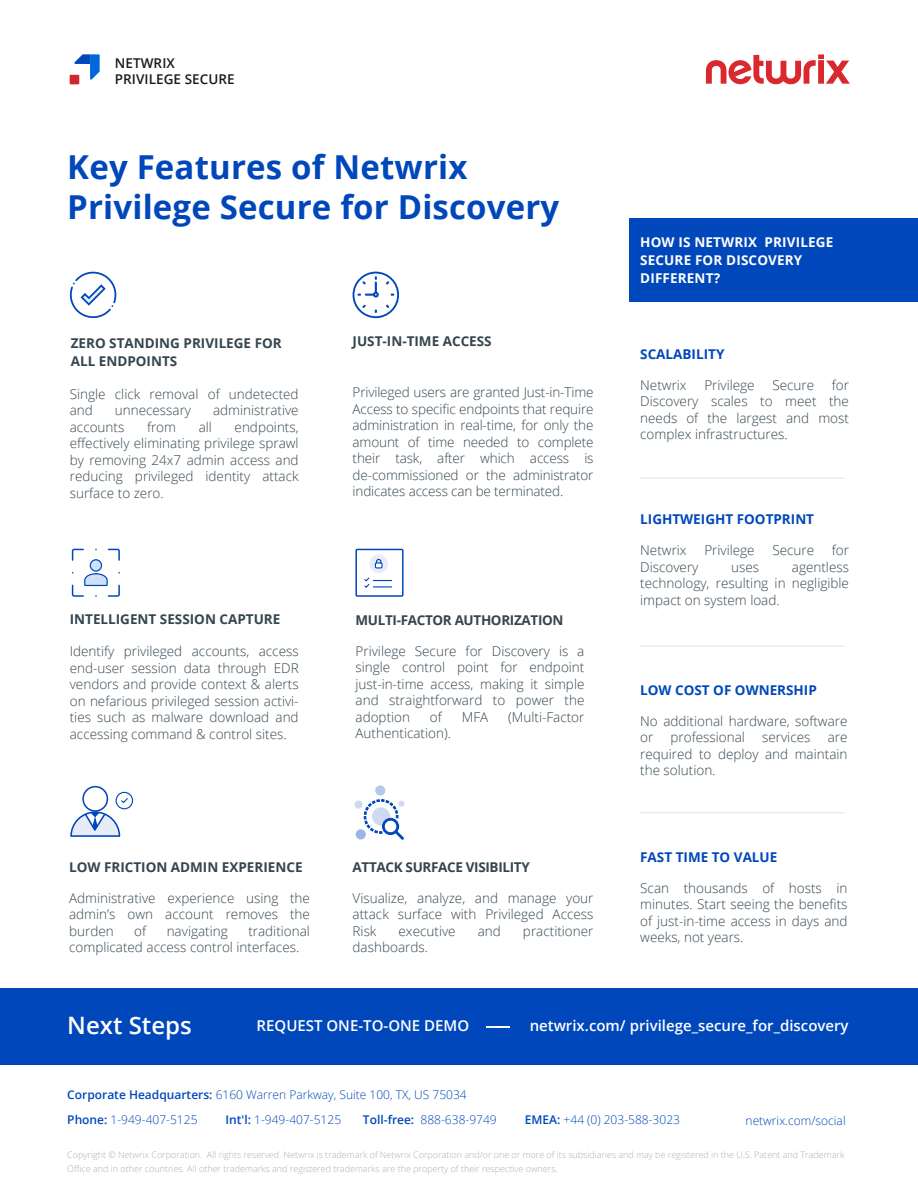
<style>
.page{position:relative;width:918px;height:1188px;background:#fff}
.page>*{position:absolute;margin:0;border:0;box-sizing:border-box;transform-origin:0 0}
.t1{font:700 33px/39.6px "Open Sans";letter-spacing:.005em;color:#0047bb}
.t2{font:600 24px "Open Sans";color:#fff}
.t3{font:600 15px "Open Sans";color:#fff}
.t4{font:300 13.5px/16.5px "Open Sans";color:#34454f;text-align:justify}
.t5{font:700 13.5px/18px "Open Sans";color:#34454f}
.t6{font:700 13.5px "Open Sans";color:#0047bb}
.t7{font:700 13.5px/18px "Open Sans";letter-spacing:.01em;color:#fff}
.t8{font:700 13.5px "Open Sans";letter-spacing:-.025em;color:#34454f}
.t9{font:600 13.5px/16.2px "Open Sans";letter-spacing:.005em;color:#171a1d}
.t10{font:300 12px/24.9px "Open Sans";color:#0047bb}
.t11{font:300 9px/13.5px "Open Sans";color:#aab1b6}
.s1{font-weight:600}
</style>
<div class="page">
<div style="left:82px;top:786px;width:26px;height:26px;border:2px solid #0047bb;border-radius:50%"></div>
<svg style="left:70px;top:811px;width:51px;height:26px"></svg>
<svg style="left:116px;top:792px;width:17px;height:17px"></svg>
<div style="left:116px;top:792px;width:17px;height:17px;border:1px solid #0047bb;border-radius:50%"></div>
<svg style="left:120px;top:797px;width:9px;height:7px"></svg>
<div style="left:630px;top:218px;width:288px;height:83px;background:#0047bb"></div>
<hr style="left:640px;top:478px;width:205px;height:1px;background:#e6e6e6">
<hr style="left:640px;top:645px;width:205px;height:2px;background:#e6e6e6">
<hr style="left:640px;top:812px;width:205px;height:1px;background:#e6e6e6">
<svg style="left:363px;top:799px;width:41px;height:41px"></svg>
<div style="left:354px;top:801px;width:9px;height:8px;background:#cddaf1;border-radius:50%"></div>
<div style="left:375px;top:785px;width:10px;height:11px;background:#b3c8ea;border-radius:50%"></div>
<div style="left:398px;top:801px;width:7px;height:6px;background:#cddaf1;border-radius:50%"></div>
<svg style="left:356px;top:829px;width:10px;height:10px"></svg>
<svg style="left:353px;top:272px;width:46px;height:46px"></svg>
<div style="left:0;top:988px;width:918px;height:77px;background:#0047bb"></div>
<hr style="left:486px;top:1026px;width:24px;height:2px;background:#fff">
<div style="left:355px;top:549px;width:49px;height:48px;border:2px solid #0047bb"></div>
<svg style="left:364px;top:554px;width:28px;height:34px"></svg>
<svg style="left:69px;top:271px;width:48px;height:48px"></svg>
<svg style="left:90px;top:560px;width:12px;height:11px"></svg>
<div style="left:90px;top:559px;width:12px;height:13px;border:1px solid #0047bb;border-radius:50%"></div>
<svg style="left:71px;top:548px;width:13px;height:13px"></svg>
<svg style="left:107px;top:548px;width:13px;height:13px"></svg>
<svg style="left:71px;top:572px;width:49px;height:25px"></svg>
<svg style="left:706px;top:54px;width:144px;height:30px"></svg>
<svg style="left:74px;top:54px;width:26px;height:26px"></svg>
<div style="left:70px;top:75px;width:9px;height:9px;background:#d22730"></div>
<p class="t9" style="left:115px;top:55px;width:121px">NETWRIX<br>PRIVILEGE SECURE</p>
<h1 class="t1" style="left:67px;top:147px;width:494px">Key Features of Netwrix<br>Privilege Secure for Discovery</h1>
<p class="t5" style="left:71px;top:334px;width:213px">ZERO STANDING PRIVILEGE FOR<br>ALL ENDPOINTS</p>
<p class="t4" style="left:70px;top:385px;width:230px">Single click removal of undetected and</p>
<p class="t4" style="left:115px;top:402px;width:78px">unnecessary</p>
<p class="t4" style="left:213px;top:402px;width:87px">administrative</p>
<p class="t4" style="left:70px;top:418px;width:56px">accounts</p>
<p class="t4" style="left:147px;top:418px;width:31px">from</p>
<p class="t4" style="left:199px;top:418px;width:15px">all</p>
<p class="t4" style="left:70px;top:418px;width:230px;text-indent:165px">endpoints, effectively eliminating privilege sprawl by removing 24x7 admin access and reducing privileged identity attack surface to zero.</p>
<p class="t5" style="left:70px;top:610px;width:212px">INTELLIGENT SESSION CAPTURE</p>
<p class="t4" style="left:70px;top:643px;width:230px">Identify privileged accounts, access end-user session data through EDR vendors and provide context &amp; alerts on nefarious privileged session activi&shy;ties such as malware download and accessing command &amp; control sites.</p>
<p class="t5" style="left:353px;top:331px;width:141px">JUST-IN-TIME ACCESS</p>
<p class="t4" style="left:353px;top:384px;width:242px">Privileged users are granted Just-in-Time Access to specific endpoints that require administration in real-time, for only the amount of time needed to complete their task, after which access is de-commissioned or the administrator indicates access can be terminated.</p>
<p class="t8" style="left:356px;top:611px;width:209px">MULTI-FACTOR AUTHORIZATION</p>
<p class="t4" style="left:356px;top:642px;width:230px">Privilege Secure for Discovery is a single control point for endpoint just-in-time access, making it simple and straightforward to power the adoption</p>
<p class="t4" style="left:430px;top:708px;width:13px">of</p>
<p class="t4" style="left:462px;top:708px;width:28px">MFA</p>
<p class="t4" style="left:508px;top:708px;width:78px">(Multi-Factor</p>
<p class="t4" style="left:356px;top:725px;width:97px">Authentication).</p>
<p class="t5" style="left:69px;top:857px;width:235px">LOW FRICTION ADMIN EXPERIENCE</p>
<p class="t4" style="left:69px;top:889px;width:242px">Administrative experience using the admin’s own account removes the burden</p>
<p class="t4" style="left:134px;top:922px;width:13px">of</p>
<p class="t4" style="left:167px;top:922px;width:63px">navigating</p>
<p class="t4" style="left:69px;top:922px;width:242px;text-indent:179px">traditional complicated access control interfaces.</p>
<p class="t8" style="left:353px;top:858px;width:179px">ATTACK SURFACE VISIBILITY</p>
<p class="t4" style="left:353px;top:889px;width:242px">Visualize, analyze, and manage your attack surface with Privileged Access Risk</p>
<p class="t4" style="left:399px;top:922px;width:59px">executive</p>
<p class="t4" style="left:478px;top:922px;width:25px">and</p>
<p class="t4" style="left:523px;top:922px;width:72px">practitioner</p>
<p class="t4" style="left:353px;top:939px;width:77px">dashboards.</p>
<p class="t7" style="left:640px;top:233px;width:195px">HOW IS NETWRIX PRIVILEGE<br>SECURE FOR DISCOVERY<br>DIFFERENT?</p>
<p class="t6" style="left:640px;top:345px;width:86px">SCALABILITY</p>
<p class="t4" style="left:640px;top:376px;width:210px;text-indent:192px">for Discovery scales to meet the needs of the largest and most complex infrastructures.</p>
<p class="t4" style="left:640px;top:376px;width:48px">Netwrix</p>
<p class="t4" style="left:704px;top:376px;width:52px">Privilege</p>
<p class="t4" style="left:772px;top:376px;width:43px">Secure</p>
<p class="t6" style="left:640px;top:510px;width:175px">LIGHTWEIGHT FOOTPRINT</p>
<p class="t4" style="left:640px;top:542px;width:48px">Netwrix</p>
<p class="t4" style="left:704px;top:542px;width:52px">Privilege</p>
<p class="t4" style="left:772px;top:542px;width:43px">Secure</p>
<p class="t4" style="left:832px;top:542px;width:19px">for</p>
<p class="t4" style="left:640px;top:558px;width:60px">Discovery</p>
<p class="t4" style="left:731px;top:558px;width:29px">uses</p>
<p class="t4" style="left:640px;top:558px;width:210px;text-indent:152px">agentless technology, resulting in negligible impact on system load.</p>
<p class="t6" style="left:640px;top:680px;width:178px">LOW COST OF OWNERSHIP</p>
<p class="t4" style="left:640px;top:712px;width:209px">No additional hardware, software or</p>
<p class="t4" style="left:671px;top:729px;width:76px">professional</p>
<p class="t4" style="left:762px;top:729px;width:50px">services</p>
<p class="t4" style="left:640px;top:729px;width:209px;text-indent:187px">are required to deploy and maintain the solution.</p>
<p class="t6" style="left:640px;top:847px;width:139px">FAST TIME TO VALUE</p>
<p class="t4" style="left:640px;top:879px;width:209px">Scan thousands of hosts in minutes. Start seeing the benefits of just-in-time access in days and weeks, not years.</p>
<h2 class="t2" style="left:67px;top:1008px;width:126px">Next Steps</h2>
<p class="t3" style="left:257px;top:1015px;width:214px">REQUEST ONE-TO-ONE DEMO</p>
<p class="t3" style="left:530px;top:1015px;width:321px">netwrix.com/ privilege_secure_for_discovery</p>
<p class="t10" style="left:67px;top:1082px;width:401px"><span class="s1">Corporate Headquarters:</span> 6160 Warren Parkway, Suite 100, TX, US 75034<br><span class="s1">Phone:</span> 1-949-407-5125</p>
<p class="t10" style="left:226px;top:1107px;width:117px"><span class="s1">Int'l:</span> 1-949-407-5125</p>
<p class="t10" style="left:363px;top:1107px;width:135px"><span class="s1">Toll-free:</span> 888-638-9749</p>
<p class="t10" style="left:525px;top:1107px;width:157px"><span class="s1">EMEA:</span> +44 (0) 203-588-3023</p>
<p class="t10" style="left:746px;top:1108px;width:102px">netwrix.com/social</p>
<p class="t11" style="left:67px;top:1148px;width:779px">Copyright © Netwrix Corporation. All rights reserved. Netwrix is trademark of Netwrix Corporation and/or one or more of its subsidiaries and may be registered in the U.S. Patent and Trademark<br>Office and in other countries. All other trademarks and registered trademarks are the property of their respective owners.</p>
</div>
